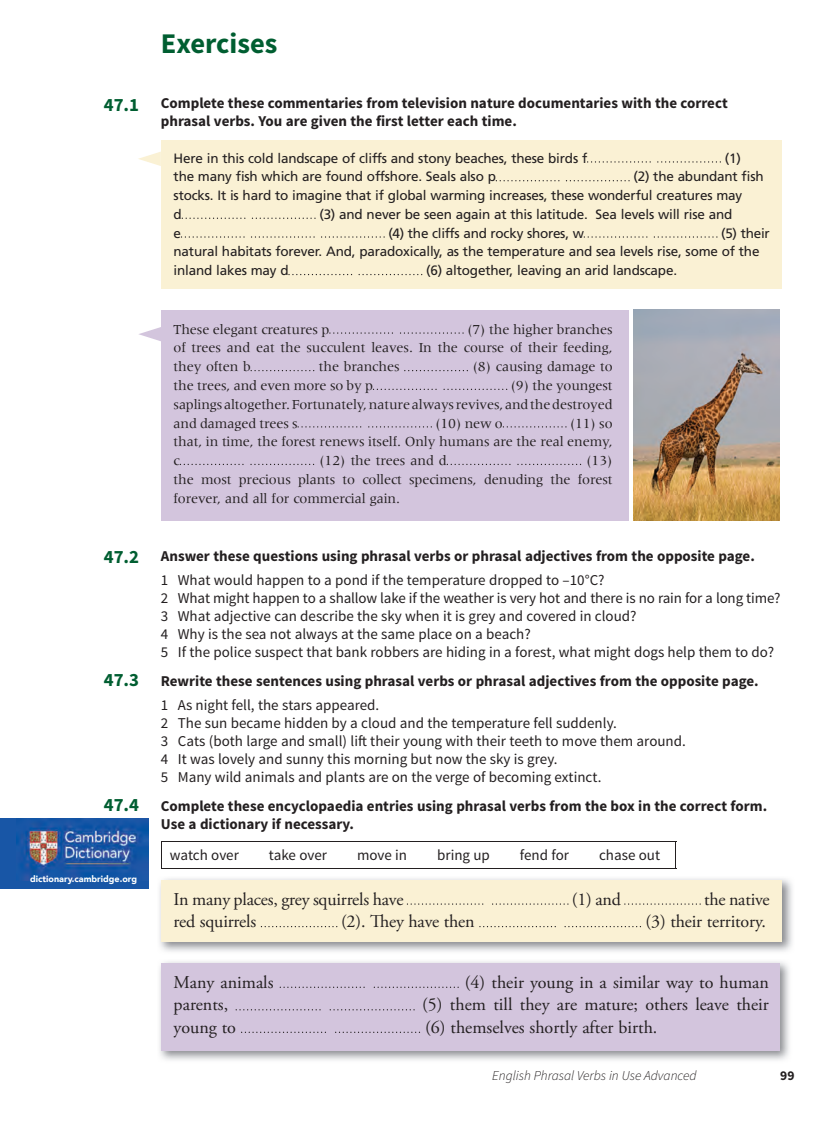
<style>
.page{position:relative;width:832px;height:1122px;background:#fff}
.page>*{position:absolute;margin:0;border:0;box-sizing:border-box;transform-origin:0 0}
.t1{font:700 28.5px "Source Sans Pro";color:#005e31}
.t2{font:700 18.75px "Source Sans Pro";color:#005e31}
.t3{font:18px "Adobe Garamond Pro";color:#231f20}
.t4{font:15px/18px "Source Sans Pro";color:#231f20}
.t5{font:700 15px/18px "Source Sans Pro";color:#231f20}
.t6{font:14.25px/18.8px "Meridien LT Std";letter-spacing:-.01em;color:#231f20;text-align:justify}
.t7{font:13.5px/18.8px "Frutiger LT Std";letter-spacing:-.015em;color:#231f20}
.t8{font:italic 300 13.5px "Source Sans Pro";color:#231f20}
.t9{font:700 13.5px "Source Sans Pro";color:#231f20}
.t10{font:900 9px "Avenir";color:#fff}
</style>
<div class="page">
<hr style="left:161px;top:841px;width:515px;height:1px;background:#231f20">
<svg style="left:161px;top:842px;width:1px;height:25px"></svg>
<svg style="left:675px;top:842px;width:1px;height:25px"></svg>
<hr style="left:161px;top:867px;width:515px;height:1px;background:#231f20">
<div style="left:0;top:818px;width:148px;height:70px;background:#1856a6"></div>
<img style="left:17px;top:818px;width:131px;height:61px">
<div style="left:161px;top:140px;width:621px;height:148px;background:#faf1d4"></div>
<svg style="left:587px;top:161px;width:64px;height:1px"></svg>
<svg style="left:657px;top:161px;width:64px;height:1px"></svg>
<svg style="left:496px;top:180px;width:63px;height:1px"></svg>
<svg style="left:566px;top:180px;width:64px;height:1px"></svg>
<svg style="left:182px;top:217px;width:63px;height:2px"></svg>
<svg style="left:252px;top:217px;width:64px;height:2px"></svg>
<svg style="left:181px;top:236px;width:64px;height:1px"></svg>
<svg style="left:251px;top:236px;width:64px;height:1px"></svg>
<svg style="left:321px;top:236px;width:64px;height:1px"></svg>
<svg style="left:584px;top:236px;width:63px;height:1px"></svg>
<svg style="left:654px;top:236px;width:63px;height:1px"></svg>
<svg style="left:288px;top:274px;width:64px;height:1px"></svg>
<svg style="left:359px;top:274px;width:63px;height:1px"></svg>
<div style="left:161px;top:310px;width:468px;height:210px;background:#d3c5dd"></div>
<svg style="left:329px;top:332px;width:64px;height:1px"></svg>
<svg style="left:400px;top:332px;width:64px;height:1px"></svg>
<svg style="left:251px;top:370px;width:63px;height:1px"></svg>
<svg style="left:404px;top:370px;width:64px;height:1px"></svg>
<svg style="left:373px;top:388px;width:64px;height:2px"></svg>
<svg style="left:443px;top:388px;width:64px;height:2px"></svg>
<svg style="left:297px;top:426px;width:64px;height:1px"></svg>
<svg style="left:368px;top:426px;width:64px;height:1px"></svg>
<svg style="left:503px;top:426px;width:64px;height:1px"></svg>
<svg style="left:180px;top:463px;width:64px;height:2px"></svg>
<svg style="left:250px;top:463px;width:64px;height:2px"></svg>
<svg style="left:447px;top:463px;width:63px;height:2px"></svg>
<svg style="left:517px;top:463px;width:64px;height:2px"></svg>
<img style="left:634px;top:310px;width:145px;height:210px">
<svg style="left:138px;top:152px;width:23px;height:14px"></svg>
<svg style="left:139px;top:327px;width:22px;height:14px"></svg>
<img style="left:159px;top:961px;width:630px;height:99px">
<div style="left:161px;top:962px;width:618px;height:87px;background:#d3c5dd"></div>
<svg style="left:280px;top:986px;width:85px;height:1px"></svg>
<svg style="left:374px;top:986px;width:85px;height:1px"></svg>
<svg style="left:236px;top:1009px;width:85px;height:1px"></svg>
<svg style="left:330px;top:1009px;width:85px;height:1px"></svg>
<svg style="left:241px;top:1031px;width:85px;height:1px"></svg>
<svg style="left:335px;top:1031px;width:85px;height:1px"></svg>
<img style="left:159px;top:878px;width:633px;height:74px">
<div style="left:161px;top:879px;width:621px;height:62px;background:#faf1d4"></div>
<svg style="left:407px;top:903px;width:76px;height:1px"></svg>
<svg style="left:492px;top:903px;width:76px;height:1px"></svg>
<svg style="left:624px;top:903px;width:77px;height:1px"></svg>
<p class="t2" style="left:104px;top:93px;width:37px">47.1</p>
<p class="t2" style="left:104px;top:545px;width:37px">47.2</p>
<p class="t2" style="left:104px;top:667px;width:37px">47.3</p>
<p class="t2" style="left:104px;top:792px;width:37px">47.4</p>
<p class="t10" style="left:30px;top:870px;width:108px">dictionary.cambridge.org</p>
<h1 class="t1" style="left:161px;top:25px;width:118px">Exercises</h1>
<p class="t5" style="left:161px;top:95px;width:568px">Complete these commentaries from television nature documentaries with the correct phrasal verbs. You are given the first letter each time.</p>
<p class="t7" style="left:174px;top:148px;width:415px">Here in this cold landscape of cliffs and stony beaches, these birds f</p>
<p class="t7" style="left:725px;top:148px;width:18px">(1)</p>
<p class="t7" style="left:174px;top:167px;width:324px">the many sh which are found offshore. Seals also p</p>
<p class="t7" style="left:174px;top:167px;width:592px;text-indent:460px">(2) the abundant sh stocks. It is hard to imagine that if global warming increases, these wonderful creatures may<br>d</p>
<p class="t7" style="left:319px;top:205px;width:414px">(3) and never be seen again at this latitude. Sea levels will rise and</p>
<p class="t7" style="left:174px;top:223px;width:9px">e</p>
<p class="t7" style="left:388px;top:223px;width:197px">(4) the cliffs and rocky shores, w</p>
<p class="t7" style="left:174px;top:223px;width:598px;text-indent:547px">(5) their natural habitats forever. And, paradoxically, as the temperature and sea levels rise, some of the inland lakes may d</p>
<p class="t7" style="left:426px;top:261px;width:252px">(6) altogether, leaving an arid landscape.</p>
<p class="t6" style="left:174px;top:319px;width:157px">These elegant creatures p</p>
<p class="t6" style="left:174px;top:319px;width:441px;text-indent:293px">(7) the higher branches of trees and eat the succulent leaves. In the course of their feeding, they often b</p>
<p class="t6" style="left:319px;top:357px;width:82px">the branches</p>
<p class="t6" style="left:473px;top:357px;width:142px">(8) causing damage to</p>
<p class="t6" style="left:174px;top:376px;width:201px">the trees, and even more so by p</p>
<p class="t6" style="left:174px;top:376px;width:440px;text-indent:337px">(9) the youngest saplings altogether. Fortunately, nature always revives, and the destroyed and damaged trees s</p>
<p class="t6" style="left:174px;top:413px;width:441px;text-indent:396px">(11) so that, in time, the forest renews itself. Only humans are the real enemy, c</p>
<p class="t6" style="left:435px;top:413px;width:69px">(10) new o</p>
<p class="t6" style="left:319px;top:451px;width:129px">(12) the trees and d</p>
<p class="t6" style="left:174px;top:451px;width:440px;text-indent:412px">(13) the most precious plants to collect specimens, denuding the forest forever, and all for commercial gain.</p>
<p class="t5" style="left:161px;top:547px;width:596px">Answer these questions using phrasal verbs or phrasal adjectives from the opposite page.</p>
<p class="t4" style="left:161px;top:571px;width:621px">1 What would happen to a pond if the temperature dropped to –10°C?<br>2 What might happen to a shallow lake if the weather is very hot and there is no rain for a long time?<br>3 What adjective can describe the sky when it is grey and covered in cloud?<br>4 Why is the sea not always at the same place on a beach?<br>5 If the police suspect that bank robbers are hiding in a forest, what might dogs help them to do?</p>
<p class="t5" style="left:161px;top:672px;width:599px">Rewrite these sentences using phrasal verbs or phrasal adjectives from the opposite page.</p>
<p class="t4" style="left:161px;top:696px;width:527px">1 As night fell, the stars appeared.<br>2 The sun became hidden by a cloud and the temperature fell suddenly.<br>3 Cats (both large and small) lift their young with their teeth to move them around.<br>4 It was lovely and sunny this morning but now the sky is grey.<br>5 Many wild animals and plants are on the verge of becoming extinct.</p>
<p class="t5" style="left:161px;top:797px;width:608px">Complete these encyclopaedia entries using phrasal verbs from the box in the correct form.<br>Use a dictionary if necessary.</p>
<p class="t4" style="left:170px;top:845px;width:71px">watch over</p>
<p class="t4" style="left:269px;top:845px;width:60px">take over</p>
<p class="t4" style="left:357px;top:845px;width:52px">move in</p>
<p class="t4" style="left:437px;top:845px;width:54px">bring up</p>
<p class="t4" style="left:520px;top:845px;width:51px">fend for</p>
<p class="t4" style="left:599px;top:845px;width:63px">chase out</p>
<p class="t3" style="left:174px;top:887px;width:231px">In many places, grey squirrels have</p>
<p class="t3" style="left:572px;top:887px;width:51px">(1) and</p>
<p class="t3" style="left:704px;top:887px;width:67px">the native</p>
<p class="t3" style="left:174px;top:910px;width:84px">red squirrels</p>
<p class="t3" style="left:341px;top:910px;width:26px">(2).</p>
<p class="t3" style="left:389px;top:910px;width:87px">ey have then</p>
<p class="t3" style="left:646px;top:910px;width:122px">(3) their territory.</p>
<p class="t3" style="left:174px;top:971px;width:101px">Many animals</p>
<p class="t3" style="left:465px;top:971px;width:306px">(4) their young in a similar way to human</p>
<p class="t3" style="left:174px;top:993px;width:56px">parents,</p>
<p class="t3" style="left:422px;top:993px;width:348px">(5) them till they are mature; others leave their</p>
<p class="t3" style="left:174px;top:1016px;width:64px">young to</p>
<p class="t3" style="left:425px;top:1016px;width:234px">(6) themselves shortly after birth.</p>
<p class="t8" style="left:492px;top:1067px;width:206px">English Phrasal Verbs in Use Advanced</p>
<p class="t9" style="left:780px;top:1066px;width:16px">99</p>
</div>
